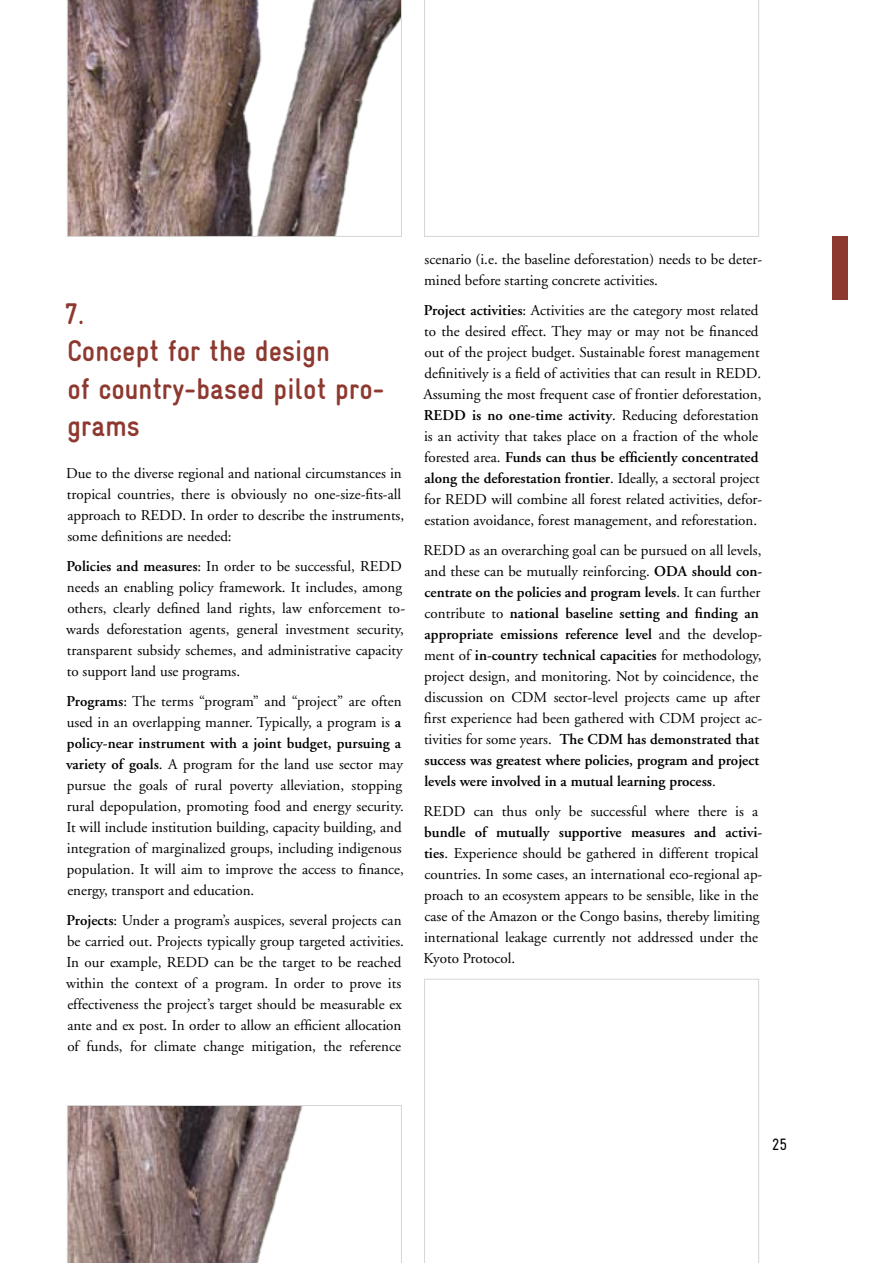
<style>
.page{position:relative;width:893px;height:1263px;background:#fff}
.page>*{position:absolute;margin:0;border:0;box-sizing:border-box;transform-origin:0 0}
.kapitel{font:700 condensed 30px/37.5px "Gravur";color:#8e392f}
.block{font:condensed 16.5px "Gravur";color:#000}
.block-2{font:15px/21px "Adobe Garamond";color:#000}
.s1{font-weight:600}
</style>
<div class="page">
<div style="left:832px;top:237px;width:16px;height:63px;background:#8e392f"></div>
<svg style="left:424px;top:979px;width:335px;height:284px"></svg>
<svg style="left:67px;top:1105px;width:335px;height:158px"></svg>
<svg style="left:424px;top:0;width:335px;height:237px"></svg>
<svg style="left:67px;top:0;width:335px;height:237px"></svg>
<p class="kapitel" style="left:65px;top:294px;width:21px">7.</p>
<p class="kapitel" style="left:67px;top:332px;width:264px">Concept for the design</p>
<p class="kapitel" style="left:67px;top:369px;width:319px">of country-based pilot pro&shy;grams</p>
<p class="block-2" style="left:66px;top:463px;width:339px">Due to the diverse regional and national circumstances in tropical countries, there is obviously no one-size-fits-all approach to REDD. In order to describe the instruments, some definitions are needed:</p>
<p class="block-2" style="left:66px;top:556px;width:341px"><span class="s1">Policies and measures</span>: In order to be successful, REDD needs an enabling policy framework. It includes, among others, clearly defined land rights, law enforcement to&shy;wards deforestation agents, general investment security, transparent subsidy schemes, and administrative capacity to support land use programs.</p>
<p class="block-2" style="left:66px;top:691px;width:339px"><span class="s1">Programs</span>: The terms “program” and “project” are often used in an overlapping manner. Typically, a program is <span class="s1">a policy-near instrument with a joint budget, pursuing a variety of goals</span>. A program for the land use sector may pursue the goals of rural poverty alleviation, stopping rural depopulation, promoting food and energy security.<br>It will include institution building, capacity building, and integration of marginalized groups, including indigenous population. It will aim to improve the access to finance, energy, transport and education.</p>
<p class="block-2" style="left:66px;top:910px;width:339px"><span class="s1">Projects</span>: Under a program’s auspices, several projects can be carried out. Projects typically group targeted activities.<br>In our example, REDD can be the target to be reached within the context of a program. In order to prove its effectiveness the project’s target should be measurable ex ante and ex post. In order to allow an efficient allocation of funds, for climate change mitigation, the reference</p>
<p class="block-2" style="left:424px;top:249px;width:340px">scenario (i.e. the baseline deforestation) needs to be deter&shy;mined before starting concrete activities.</p>
<p class="block-2" style="left:423px;top:300px;width:340px"><span class="s1">Project activities</span>: Activities are the category most related to the desired effect. They may or may not be financed out of the project budget. Sustainable forest management definitively is a field of activities that can result in REDD.<br>Assuming the most frequent case of frontier deforestation, <span class="s1">REDD is no one-time activity</span>. Reducing deforestation is an activity that takes place on a fraction of the whole forested area. <span class="s1">Funds can thus be efficiently concentrated along the deforestation frontier</span>. Ideally, a sectoral project for REDD will combine all forest related activities, defor&shy;estation avoidance, forest management, and reforestation.</p>
<p class="block-2" style="left:424px;top:540px;width:340px">REDD as an overarching goal can be pursued on all levels, and these can be mutually reinforcing. <span class="s1">ODA should con&shy;centrate on the policies and program levels</span>. It can further contribute to <span class="s1">national baseline setting and finding an appropriate emissions reference level</span> and the develop&shy;ment of <span class="s1">in-country technical capacities</span> for methodology, project design, and monitoring. Not by coincidence, the discussion on CDM sector-level projects came up after first experience had been gathered with CDM project ac&shy;tivities for some years. <span class="s1">The CDM has demonstrated that success was greatest where policies, program and project levels were involved in a mutual learning process</span>.</p>
<p class="block-2" style="left:424px;top:801px;width:340px">REDD can thus only be successful where there is a <span class="s1">bundle of mutually supportive measures and activi&shy;ties</span>. Experience should be gathered in different tropical countries. In some cases, an international eco-regional ap&shy;proach to an ecosystem appears to be sensible, like in the case of the Amazon or the Congo basins, thereby limiting international leakage currently not addressed under the Kyoto Protocol.</p>
<p class="block" style="left:772px;top:1135px;width:17px">25</p>
</div>
